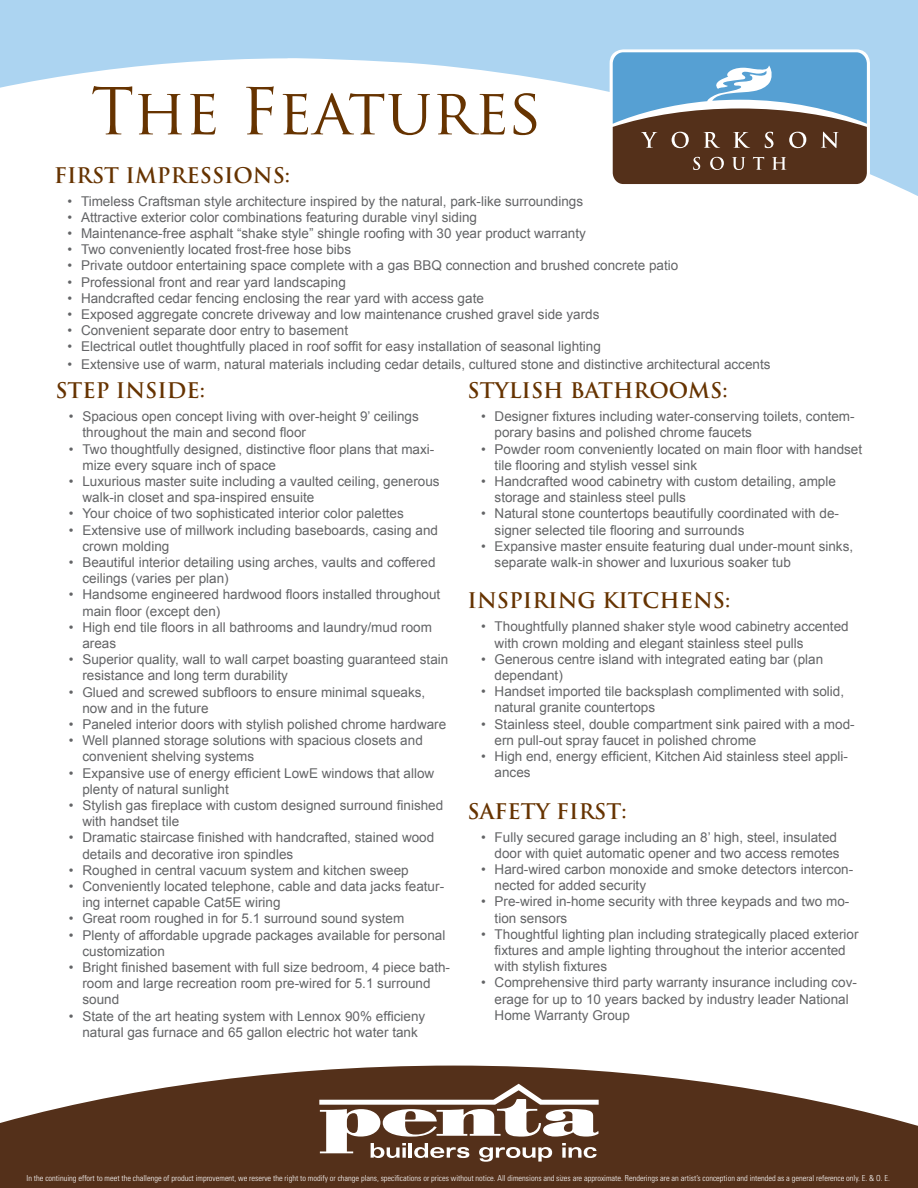
<style>
.page{position:relative;width:918px;height:1188px;background:#fff}
.page>*{position:absolute;margin:0;border:0;box-sizing:border-box;transform-origin:0 0}
.t1{font:63px "Trajan Pro";color:#630}
.t2{font:700 21px "Trajan Pro";color:#630}
.t3{font:13.5px/16.2px "Arial";color:#636466}
.t4{font:300 condensed 8.25px "Univers";color:#fff}
</style>
<div class="page">
<svg style="left:0;top:0;width:918px;height:196px"></svg>
<svg style="left:0;top:1066px;width:918px;height:122px;fill:#54301a"></svg>
<svg style="left:304px;top:1084px;width:295px;height:104px"></svg>
<div style="left:610px;top:49px;width:260px;height:136px;border:1px solid #fff;border-radius:13px"></div>
<svg style="left:613px;top:52px;width:254px;height:132px;background:#67727b"></svg>
<h1 class="t1" style="left:91px;top:71px;width:453px">The Features</h1>
<h2 class="t2" style="left:54px;top:162px;width:238px">FIRST IMPRESSIONS:</h2>
<p class="t3" style="left:68px;top:193px;width:517px">• Timeless Craftsman style architecture inspired by the natural, park-like surroundings</p>
<p class="t3" style="left:68px;top:209px;width:411px">• Attractive exterior color combinations featuring durable vinyl siding</p>
<p class="t3" style="left:68px;top:225px;width:520px">• Maintenance-free asphalt “shake style” shingle roofing with 30 year product warranty</p>
<p class="t3" style="left:68px;top:241px;width:285px">• Two conveniently located frost-free hose bibs</p>
<p class="t3" style="left:68px;top:258px;width:612px">• Private outdoor entertaining space complete with a gas BBQ connection and brushed concrete patio</p>
<p class="t3" style="left:68px;top:274px;width:280px">• Professional front and rear yard landscaping</p>
<p class="t3" style="left:68px;top:290px;width:418px">• Handcrafted cedar fencing enclosing the rear yard with access gate</p>
<p class="t3" style="left:68px;top:306px;width:533px">• Exposed aggregate concrete driveway and low maintenance crushed gravel side yards</p>
<p class="t3" style="left:68px;top:322px;width:282px">• Convenient separate door entry to basement</p>
<p class="t3" style="left:68px;top:339px;width:535px">• Electrical outlet thoughtfully placed in roof soffit for easy installation of seasonal lighting</p>
<p class="t3" style="left:68px;top:357px;width:705px">• Extensive use of warm, natural materials including cedar details, cultured stone and distinctive architectural accents</p>
<h2 class="t2" style="left:55px;top:378px;width:151px">STEP INSIDE:</h2>
<p class="t3" style="left:82px;top:409px;width:338px;text-indent:-14px">• Spacious open concept living with over-height 9’ ceilings throughout the main and second floor</p>
<p class="t3" style="left:82px;top:441px;width:353px;text-indent:-14px">• Two thoughtfully designed, distinctive floor plans that maxi&shy;mize every square inch of space</p>
<p class="t3" style="left:82px;top:473px;width:359px;text-indent:-14px">• Luxurious master suite including a vaulted ceiling, generous walk-in closet and spa-inspired ensuite</p>
<p class="t3" style="left:69px;top:506px;width:336px">• Your choice of two sophisticated interior color palettes</p>
<p class="t3" style="left:82px;top:522px;width:357px;text-indent:-14px">• Extensive use of millwork including baseboards, casing and crown molding</p>
<p class="t3" style="left:82px;top:554px;width:355px;text-indent:-14px">• Beautiful interior detailing using arches, vaults and coffered ceilings (varies per plan)</p>
<p class="t3" style="left:82px;top:587px;width:359px;text-indent:-14px">• Handsome engineered hardwood floors installed throughout main floor (except den)</p>
<p class="t3" style="left:82px;top:619px;width:351px;text-indent:-14px">• High end tile floors in all bathrooms and laundry/mud room areas</p>
<p class="t3" style="left:82px;top:652px;width:367px;text-indent:-14px">• Superior quality, wall to wall carpet boasting guaranteed stain resistance and long term durability</p>
<p class="t3" style="left:82px;top:684px;width:344px;text-indent:-14px">• Glued and screwed subfloors to ensure minimal squeaks, now and in the future</p>
<p class="t3" style="left:69px;top:716px;width:379px">• Paneled interior doors with stylish polished chrome hardware</p>
<p class="t3" style="left:82px;top:733px;width:342px;text-indent:-14px">• Well planned storage solutions with spacious closets and convenient shelving systems</p>
<p class="t3" style="left:82px;top:765px;width:353px;text-indent:-14px">• Expansive use of energy efficient LowE windows that allow plenty of natural sunlight</p>
<p class="t3" style="left:82px;top:797px;width:362px;text-indent:-14px">• Stylish gas fireplace with custom designed surround finished with handset tile</p>
<p class="t3" style="left:82px;top:830px;width:353px;text-indent:-14px">• Dramatic staircase finished with handcrafted, stained wood details and decorative iron spindles</p>
<p class="t3" style="left:69px;top:862px;width:341px">• Roughed in central vacuum system and kitchen sweep</p>
<p class="t3" style="left:82px;top:878px;width:363px;text-indent:-14px">• Conveniently located telephone, cable and data jacks featur&shy;ing internet capable Cat5E wiring</p>
<p class="t3" style="left:69px;top:911px;width:337px">• Great room roughed in for 5.1 surround sound system</p>
<p class="t3" style="left:82px;top:927px;width:364px;text-indent:-14px">• Plenty of affordable upgrade packages available for personal customization</p>
<p class="t3" style="left:82px;top:959px;width:369px;text-indent:-14px">• Bright finished basement with full size bedroom, 4 piece bath&shy;room and large recreation room pre-wired for 5.1 surround sound</p>
<p class="t3" style="left:69px;top:1008px;width:358px;text-align:center">• State of the art heating system with Lennox 90% efficieny natural gas furnace and 65 gallon electric hot water tank</p>
<h2 class="t2" style="left:468px;top:378px;width:262px">STYLISH BATHROOMS:</h2>
<p class="t3" style="left:495px;top:409px;width:362px;text-indent:-14px">• Designer fixtures including water-conserving toilets, contem&shy;porary basins and polished chrome faucets</p>
<p class="t3" style="left:495px;top:441px;width:369px;text-indent:-14px">• Powder room conveniently located on main floor with handset tile flooring and stylish vessel sink</p>
<p class="t3" style="left:495px;top:473px;width:343px;text-indent:-14px">• Handcrafted wood cabinetry with custom detailing, ample storage and stainless steel pulls</p>
<p class="t3" style="left:495px;top:506px;width:346px;text-indent:-14px">• Natural stone countertops beautifully coordinated with de&shy;signer selected tile flooring and surrounds</p>
<p class="t3" style="left:495px;top:538px;width:360px;text-indent:-14px">• Expansive master ensuite featuring dual under-mount sinks, separate walk-in shower and luxurious soaker tub</p>
<h2 class="t2" style="left:468px;top:588px;width:264px">INSPIRING KITCHENS:</h2>
<p class="t3" style="left:495px;top:619px;width:356px;text-indent:-14px">• Thoughtfully planned shaker style wood cabinetry accented with crown molding and elegant stainless steel pulls</p>
<p class="t3" style="left:495px;top:651px;width:330px;text-indent:-14px">• Generous centre island with integrated eating bar (plan dependant)</p>
<p class="t3" style="left:495px;top:684px;width:351px;text-indent:-14px">• Handset imported tile backsplash complimented with solid, natural granite countertops</p>
<p class="t3" style="left:495px;top:716px;width:362px;text-indent:-14px">• Stainless steel, double compartment sink paired with a mod&shy;ern pull-out spray faucet in polished chrome</p>
<p class="t3" style="left:495px;top:748px;width:355px;text-indent:-14px">• High end, energy efficient, Kitchen Aid stainless steel appli&shy;ances</p>
<h2 class="t2" style="left:468px;top:798px;width:161px">SAFETY FIRST:</h2>
<p class="t3" style="left:481px;top:829px;width:360px;text-align:right">• Fully secured garage including an 8’ high, steel, insulated door with quiet automatic opener and two access remotes</p>
<p class="t3" style="left:495px;top:861px;width:360px;text-indent:-14px">• Hard-wired carbon monoxide and smoke detectors intercon&shy;nected for added security</p>
<p class="t3" style="left:495px;top:894px;width:356px;text-indent:-14px">• Pre-wired in-home security with three keypads and two mo&shy;tion sensors</p>
<p class="t3" style="left:495px;top:926px;width:365px;text-indent:-14px">• Thoughtful lighting plan including strategically placed exterior fixtures and ample lighting throughout the interior accented with stylish fixtures</p>
<p class="t3" style="left:495px;top:975px;width:364px;text-indent:-14px">• Comprehensive third party warranty insurance including cov&shy;erage for up to 10 years backed by industry leader National<br>Home Warranty Group</p>
<p class="t4" style="left:27px;top:1173px;width:865px">In the continuing effort to meet the challenge of product improvement, we reserve the right to modify or change plans, specifications or prices without notice. All dimensions and sizes are approximate. Renderings are an artist’s conception and intended as a general reference only. E. &amp; O. E.</p>
</div>
